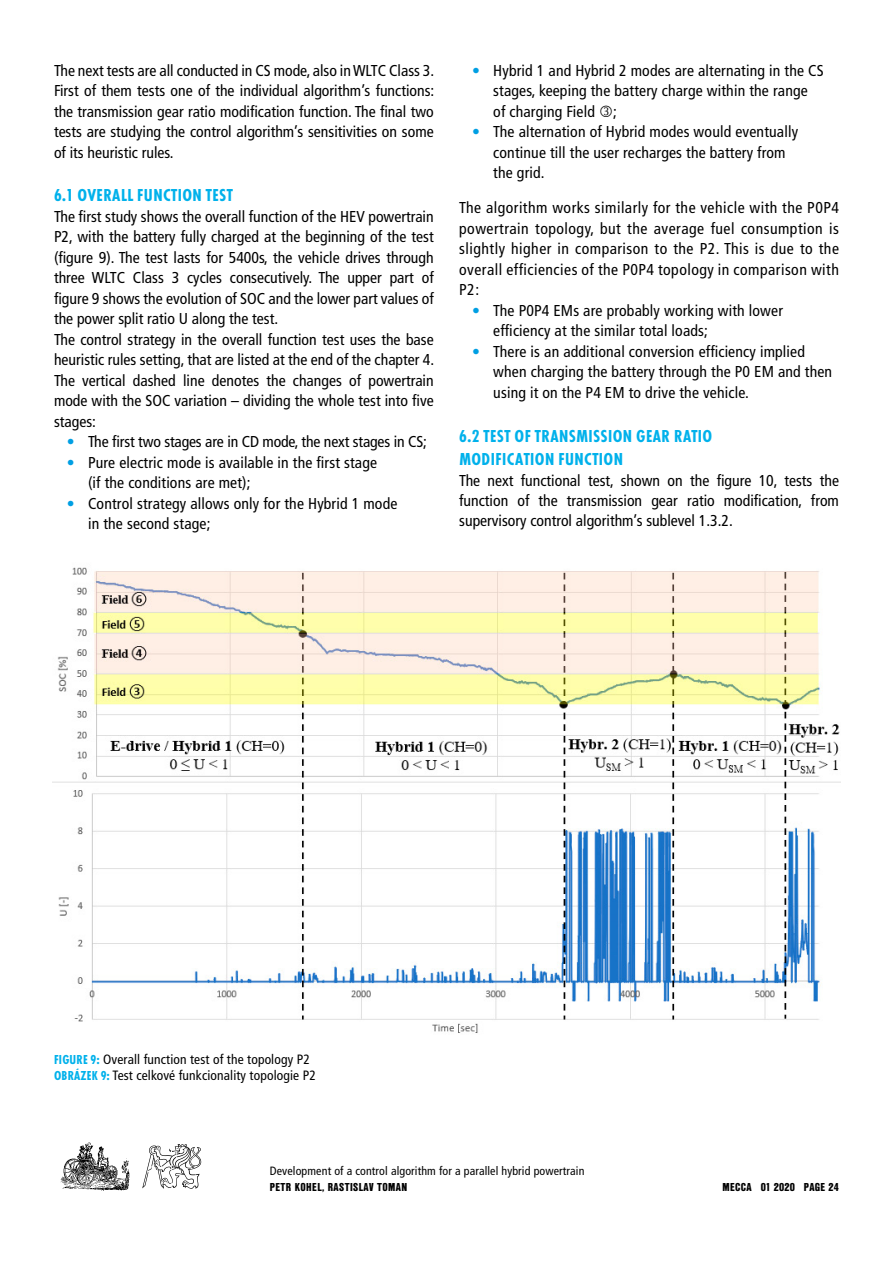
<style>
.page{position:relative;width:893px;height:1263px;background:#fff}
.page>*{position:absolute;margin:0;border:0;box-sizing:border-box;transform-origin:0 0}
.t1{font:700 condensed 18px/23.4px "Futura TOT";letter-spacing:.025em;color:#00b1eb}
.t2{font:condensed 15.75px/20.4px "Frutiger CE";color:#000}
.t3{font:condensed 13.5px/16.5px "Frutiger CE";letter-spacing:.01em;color:#000}
.t4{font:condensed 12px "Frutiger CE";letter-spacing:.01em;color:#000}
.t5{font:12px "Nimbus Sans DOT Blac Cond";letter-spacing:.025em;color:#000}
.s1{color:#009fe3}
.s2{font-family:"Futura TOT";font-weight:700;color:#00b1eb}
</style>
<div class="page">
<img style="left:60px;top:1142px;width:70px;height:49px">
<svg style="left:142px;top:1144px;width:59px;height:45px"></svg>
<img style="left:52px;top:567px;width:789px;height:466px">
<p class="t2" style="left:54px;top:60px;width:382px;text-align:justify">The next tests are all conducted in CS mode, also in WLTC Class 3.<br>First of them tests one of the individual algorithm’s functions: the transmission gear ratio modification function. The final two tests are studying the control algorithm’s sensitivities on some of its heuristic rules.</p>
<p class="t1" style="left:54px;top:184px;width:180px">6.1 OVERALL FUNCTION TEST</p>
<p class="t2" style="left:54px;top:206px;width:382px">The first study shows the overall function of the HEV powertrain P2, with the battery fully charged at the beginning of the test (figure 9). The test lasts for 5400s, the vehicle drives through three WLTC Class 3 cycles consecutively. The upper part of figure 9 shows the evolution of SOC and the lower part values of the power split ratio U along the test.<br>The control strategy in the overall function test uses the base heuristic rules setting, that are listed at the end of the chapter 4.<br>The vertical dashed line denotes the changes of powertrain mode with the SOC variation – dividing the whole test into five stages:</p>
<p class="t2" style="left:67px;top:432px;width:362px"><span class="s1">•</span> The first two stages are in CD mode, the next stages in CS;</p>
<p class="t2" style="left:88px;top:452px;width:291px;text-indent:-21px"><span class="s1">•</span> Pure electric mode is available in the first stage (if the conditions are met);</p>
<p class="t2" style="left:88px;top:493px;width:311px;text-indent:-21px"><span class="s1">•</span> Control strategy allows only for the Hybrid 1 mode in the second stage;</p>
<p class="t2" style="left:493px;top:60px;width:332px;text-indent:-21px"><span class="s1">•</span> Hybrid 1 and Hybrid 2 modes are alternating in the CS stages, keeping the battery charge within the range of charging Field ●;</p>
<p class="t2" style="left:493px;top:122px;width:306px;text-indent:-21px"><span class="s1">•</span> The alternation of Hybrid modes would eventually continue till the user recharges the battery from the grid.</p>
<p class="t2" style="left:459px;top:198px;width:381px;text-align:justify">The algorithm works similarly for the vehicle with the P0P4 powertrain topology, but the average fuel consumption is slightly higher in comparison to the P2. This is due to the overall efficiencies of the P0P4 topology in comparison with P2:</p>
<p class="t2" style="left:493px;top:300px;width:291px;text-indent:-21px"><span class="s1">•</span> The P0P4 EMs are probably working with lower efficiency at the similar total loads;</p>
<p class="t2" style="left:493px;top:341px;width:340px;text-indent:-21px"><span class="s1">•</span> There is an additional conversion efficiency implied when charging the battery through the P0 EM and then using it on the P4 EM to drive the vehicle.</p>
<p class="t1" style="left:459px;top:424px;width:255px">6.2 TEST OF TRANSMISSION GEAR RATIO<br>MODIFICATION FUNCTION</p>
<p class="t2" style="left:459px;top:470px;width:381px;text-align:justify">The next functional test, shown on the figure 10, tests the function of the transmission gear ratio modification, from supervisory control algorithm’s sublevel 1.3.2.</p>
<p class="t3" style="left:54px;top:1051px;width:263px"><span class="s2">FIGURE 9:</span> Overall function test of the topology P2<br><span class="s2">OBRÁZEK 9:</span> Test celkové funkcionality topologie P2</p>
<p class="t4" style="left:270px;top:1164px;width:316px">Development of a control algorithm for a parallel hybrid powertrain</p>
<p class="t5" style="left:270px;top:1180px;width:37px">PETR KOHEL</p>
<p class="t5" style="left:322px;top:1180px;width:18px">, RASTISLAV</p>
<p class="t5" style="left:377px;top:1180px;width:13px">TOMAN</p>
<p class="t5" style="left:722px;top:1180px;width:118px">MECCA 01 2020 PAGE 24</p>
</div>
